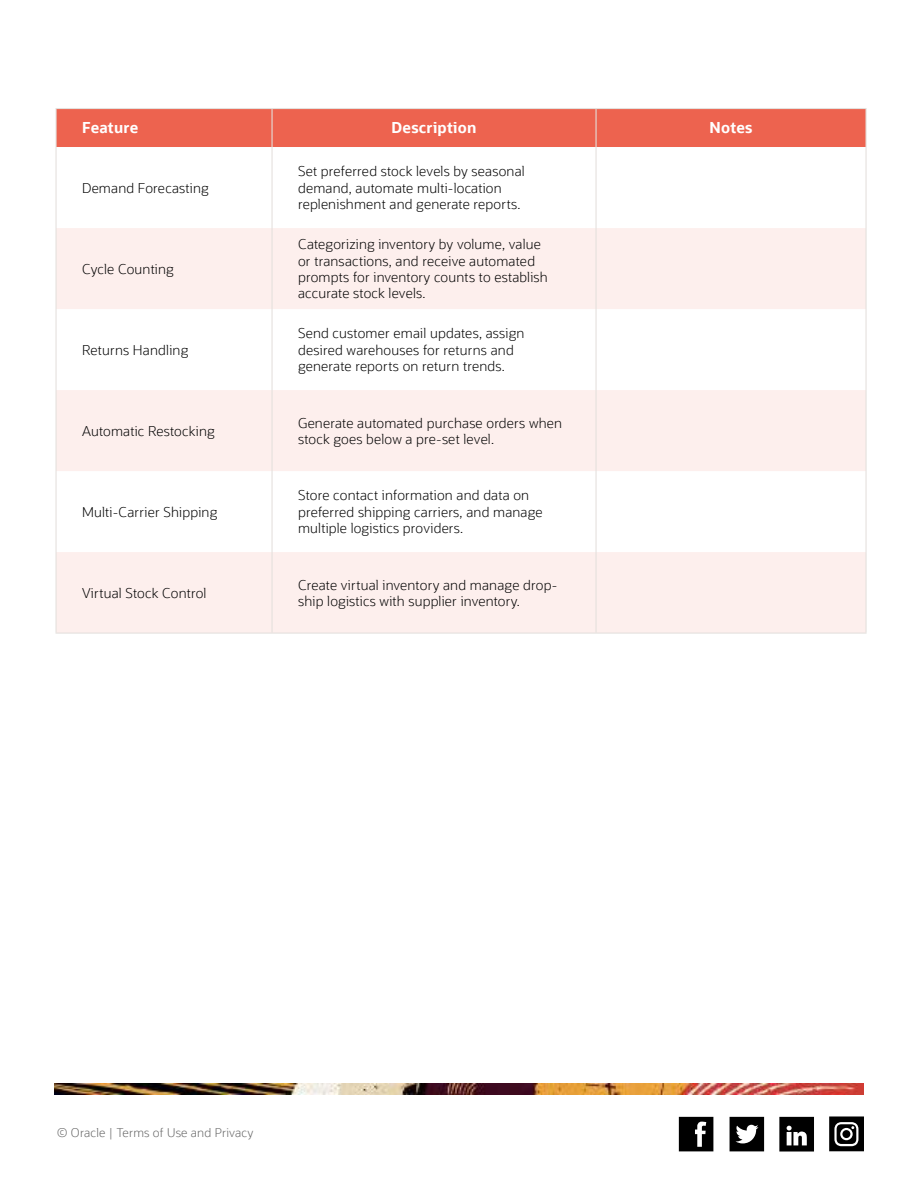
<style>
.page{position:relative;width:918px;height:1188px;background:#fff}
.page>*{position:absolute;margin:0;border:0;box-sizing:border-box;transform-origin:0 0}
.t1{font:700 15px "Oracle Sans";letter-spacing:.015em;color:#fff}
.t2{font:300 13.5px/16.2px "Oracle Sans";letter-spacing:.015em;color:#000}
.t3{font:300 12px "Oracle Sans";letter-spacing:.015em;color:#666}
</style>
<div class="page">
<svg style="left:829px;top:1116px;width:35px;height:35px"></svg>
<svg style="left:730px;top:1117px;width:34px;height:34px"></svg>
<img style="left:54px;top:1084px;width:810px;height:10px">
<div style="left:57px;top:109px;width:808px;height:38px;background:#ed634f"></div>
<svg style="left:57px;top:228px;width:808px;height:405px;fill:#fdefed"></svg>
<hr style="left:56px;top:108px;width:216px;height:1px;background:#e4e0dd">
<hr style="left:55px;top:109px;width:2px;height:38px;background:#e4e0dd">
<hr style="left:272px;top:108px;width:324px;height:1px;background:#e4e0dd">
<hr style="left:271px;top:109px;width:2px;height:38px;background:#e4e0dd">
<hr style="left:596px;top:108px;width:271px;height:1px;background:#e4e0dd">
<hr style="left:595px;top:109px;width:2px;height:38px;background:#e4e0dd">
<hr style="left:865px;top:109px;width:2px;height:38px;background:#e4e0dd">
<hr style="left:55px;top:147px;width:2px;height:81px;background:#e4e0dd">
<hr style="left:271px;top:147px;width:2px;height:81px;background:#e4e0dd">
<hr style="left:595px;top:147px;width:2px;height:81px;background:#e4e0dd">
<hr style="left:865px;top:147px;width:2px;height:81px;background:#e4e0dd">
<hr style="left:55px;top:228px;width:2px;height:81px;background:#e4e0dd">
<hr style="left:271px;top:228px;width:2px;height:81px;background:#e4e0dd">
<hr style="left:595px;top:228px;width:2px;height:81px;background:#e4e0dd">
<hr style="left:865px;top:228px;width:2px;height:81px;background:#e4e0dd">
<hr style="left:55px;top:309px;width:2px;height:81px;background:#e4e0dd">
<hr style="left:271px;top:309px;width:2px;height:81px;background:#e4e0dd">
<hr style="left:595px;top:309px;width:2px;height:81px;background:#e4e0dd">
<hr style="left:865px;top:309px;width:2px;height:81px;background:#e4e0dd">
<hr style="left:55px;top:390px;width:2px;height:81px;background:#e4e0dd">
<hr style="left:271px;top:390px;width:2px;height:81px;background:#e4e0dd">
<hr style="left:595px;top:390px;width:2px;height:81px;background:#e4e0dd">
<hr style="left:865px;top:390px;width:2px;height:81px;background:#e4e0dd">
<hr style="left:55px;top:471px;width:2px;height:81px;background:#e4e0dd">
<hr style="left:271px;top:471px;width:2px;height:81px;background:#e4e0dd">
<hr style="left:595px;top:471px;width:2px;height:81px;background:#e4e0dd">
<hr style="left:865px;top:471px;width:2px;height:81px;background:#e4e0dd">
<hr style="left:55px;top:552px;width:2px;height:81px;background:#e4e0dd">
<hr style="left:271px;top:552px;width:2px;height:81px;background:#e4e0dd">
<hr style="left:595px;top:552px;width:2px;height:81px;background:#e4e0dd">
<hr style="left:865px;top:552px;width:2px;height:81px;background:#e4e0dd">
<hr style="left:56px;top:633px;width:216px;height:1px;background:#e4e0dd">
<hr style="left:272px;top:633px;width:324px;height:1px;background:#e4e0dd">
<hr style="left:596px;top:633px;width:271px;height:1px;background:#e4e0dd">
<svg style="left:679px;top:1117px;width:34px;height:34px"></svg>
<svg style="left:779px;top:1117px;width:35px;height:35px"></svg>
<p class="t1" style="left:82px;top:119px;width:58px">Feature</p>
<p class="t1" style="left:392px;top:119px;width:86px">Description</p>
<p class="t1" style="left:710px;top:119px;width:44px">Notes</p>
<p class="t2" style="left:82px;top:180px;width:128px">Demand Forecasting</p>
<p class="t2" style="left:82px;top:261px;width:93px">Cycle Counting</p>
<p class="t2" style="left:82px;top:342px;width:108px">Returns Handling</p>
<p class="t2" style="left:298px;top:164px;width:228px">Set preferred stock levels by seasonal demand, automate multi-location replenishment and generate reports.</p>
<p class="t2" style="left:298px;top:237px;width:251px">Categorizing inventory by volume, value or transactions, and receive automated prompts for inventory counts to establish accurate stock levels.</p>
<p class="t2" style="left:298px;top:326px;width:228px">Send customer email updates, assign desired warehouses for returns and generate reports on return trends.</p>
<p class="t2" style="left:82px;top:423px;width:134px">Automatic Restocking</p>
<p class="t2" style="left:298px;top:415px;width:266px">Generate automated purchase orders when stock goes below a pre-set level.</p>
<p class="t2" style="left:82px;top:504px;width:137px">Multi-Carrier Shipping</p>
<p class="t2" style="left:298px;top:488px;width:246px">Store contact information and data on preferred shipping carriers, and manage multiple logistics providers.</p>
<p class="t2" style="left:82px;top:585px;width:126px">Virtual Stock Control</p>
<p class="t2" style="left:298px;top:577px;width:261px">Create virtual inventory and manage drop&shy;ship logistics with supplier inventory.</p>
<p class="t3" style="left:57px;top:1126px;width:198px">© Oracle | Terms of Use and Privacy</p>
</div>
